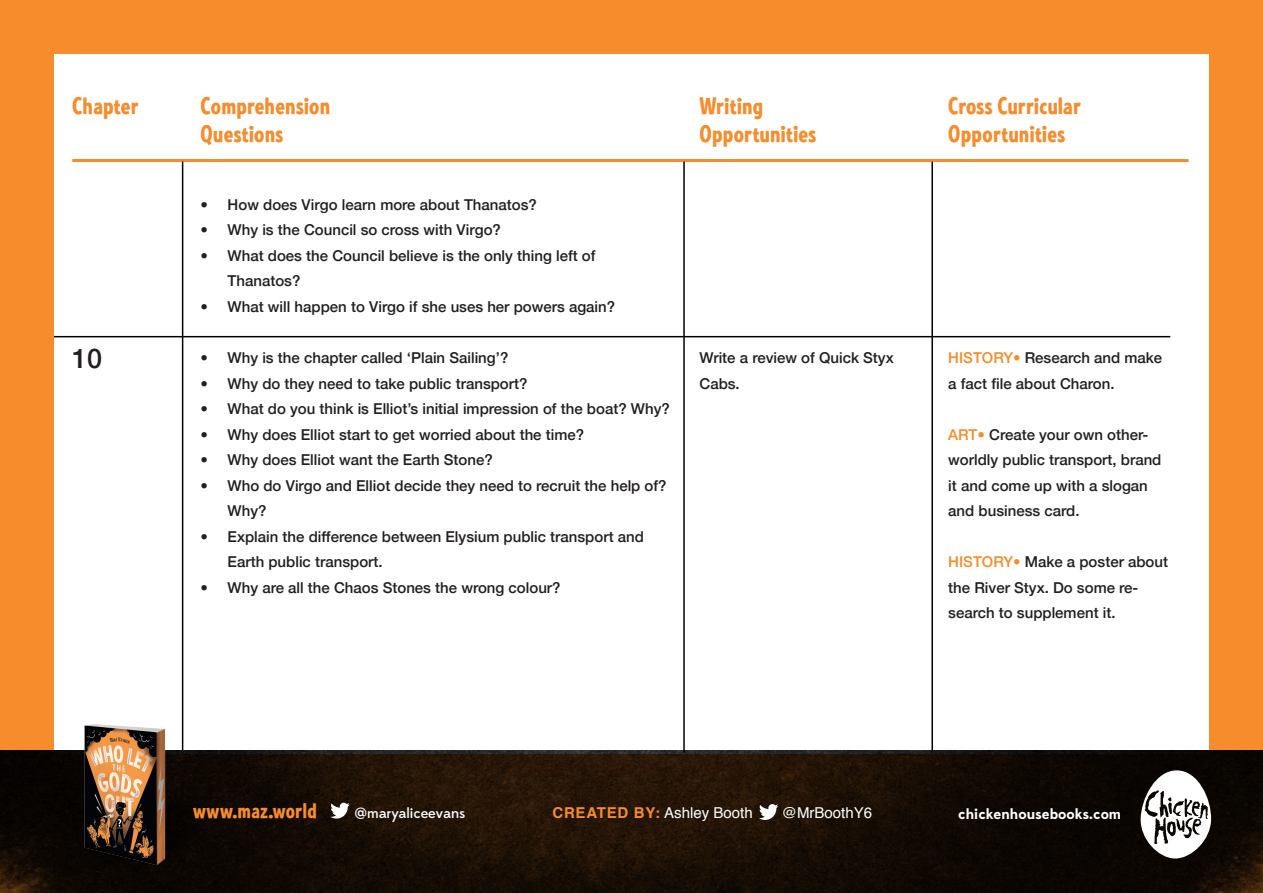
<style>
.page{position:relative;width:1263px;height:893px;background:#f68c2c}
.page>*{position:absolute;margin:0;border:0;box-sizing:border-box;transform-origin:0 0}
.t1{font:500 27px "Helvetica Neue";color:#231f20}
.t2{font:24px/28.8px "Ed Gothic";letter-spacing:.025em;color:#f68c2c}
.t3{font:21.6px "Ed Gothic";letter-spacing:.025em;color:#f68c2c}
.t4{font:500 15px/25.5px "Helvetica Neue";color:#231f20}
.t5{font:15px "Helvetica";color:#fff}
.t6{font:700 14.4px "Edmondsans";color:#fff}
.t7{font:500 14.4px "Edmondsans";color:#fff}
.s1{color:#f68c2c}
.s2{font-weight:700;color:#f68c2c}
</style>
<div class="page">
<div style="left:54px;top:54px;width:1155px;height:700px;background:#fff"></div>
<img style="left:0;top:750px;width:1263px;height:143px">
<div style="left:189px;top:750px;width:34px;height:123px;background:#0d0703"></div>
<img style="left:75px;top:716px;width:114px;height:157px">
<svg style="left:1140px;top:770px;width:71px;height:89px;background:#9c9a99"></svg>
<svg style="left:330px;top:803px;width:20px;height:16px"></svg>
<hr style="left:72px;top:159px;width:1116px;height:3px;background:#f68c2c">
<hr style="left:182px;top:162px;width:1px;height:591px;background:#000">
<hr style="left:683px;top:162px;width:2px;height:591px;background:#000">
<hr style="left:931px;top:162px;width:2px;height:591px;background:#000">
<svg style="left:759px;top:804px;width:19px;height:16px"></svg>
<hr style="left:54px;top:336px;width:1116px;height:1px;background:#000">
<h2 class="t2" style="left:72px;top:92px;width:68px">Chapter</h2>
<h1 class="t1" style="left:72px;top:337px;width:32px">10</h1>
<h2 class="t2" style="left:201px;top:92px;width:131px">Comprehension<br>Questions</h2>
<p class="t4" style="left:201px;top:191px;width:338px">• How does Virgo learn more about Thanatos?</p>
<p class="t4" style="left:201px;top:216px;width:302px">• Why is the Council so cross with Virgo?</p>
<p class="t4" style="left:228px;top:242px;width:369px;text-indent:-27px">• What does the Council believe is the only thing left of<br>Thanatos?</p>
<p class="t4" style="left:201px;top:293px;width:416px">• What will happen to Virgo if she uses her powers again?</p>
<p class="t4" style="left:201px;top:344px;width:309px">• Why is the chapter called ‘Plain Sailing’?</p>
<p class="t4" style="left:201px;top:369px;width:328px">• Why do they need to take public transport?</p>
<p class="t4" style="left:201px;top:395px;width:471px">• What do you think is Elliot’s initial impression of the boat? Why?</p>
<p class="t4" style="left:201px;top:420px;width:385px">• Why does Elliot start to get worried about the time?</p>
<p class="t4" style="left:201px;top:446px;width:294px">• Why does Elliot want the Earth Stone?</p>
<p class="t4" style="left:228px;top:471px;width:440px;text-indent:-27px">• Who do Virgo and Elliot decide they need to recruit the help of?<br>Why?</p>
<p class="t4" style="left:228px;top:522px;width:418px;text-indent:-27px">• Explain the difference between Elysium public transport and<br>Earth public transport.</p>
<p class="t4" style="left:201px;top:573px;width:361px">• Why are all the Chaos Stones the wrong colour?</p>
<h2 class="t2" style="left:699px;top:92px;width:118px">Writing<br>Opportunities</h2>
<p class="t4" style="left:699px;top:344px;width:196px">Write a review of Quick Styx<br>Cabs.</p>
<h2 class="t2" style="left:948px;top:92px;width:134px">Cross Curricular<br>Opportunities</h2>
<p class="t4" style="left:948px;top:344px;width:215px"><span class="s1">HISTORY•</span> Research and make a fact file about Charon.</p>
<p class="t4" style="left:948px;top:420px;width:215px"><span class="s1">ART•</span> Create your own other&shy;worldly public transport, brand it and come up with a slogan and business card.</p>
<p class="t4" style="left:948px;top:548px;width:221px"><span class="s1">HISTORY•</span> Make a poster about the River Styx. Do some re&shy;search to supplement it.</p>
<h3 class="t3" style="left:193px;top:798px;width:125px">www.maz.world</h3>
<p class="t7" style="left:355px;top:804px;width:112px">@maryaliceevans</p>
<p class="t5" style="left:552px;top:801px;width:202px"><span class="s2">CREATED BY:</span> Ashley Booth</p>
<p class="t5" style="left:782px;top:801px;width:92px">@MrBoothY6</p>
<p class="t6" style="left:958px;top:805px;width:164px">chickenhousebooks.com</p>
</div>
